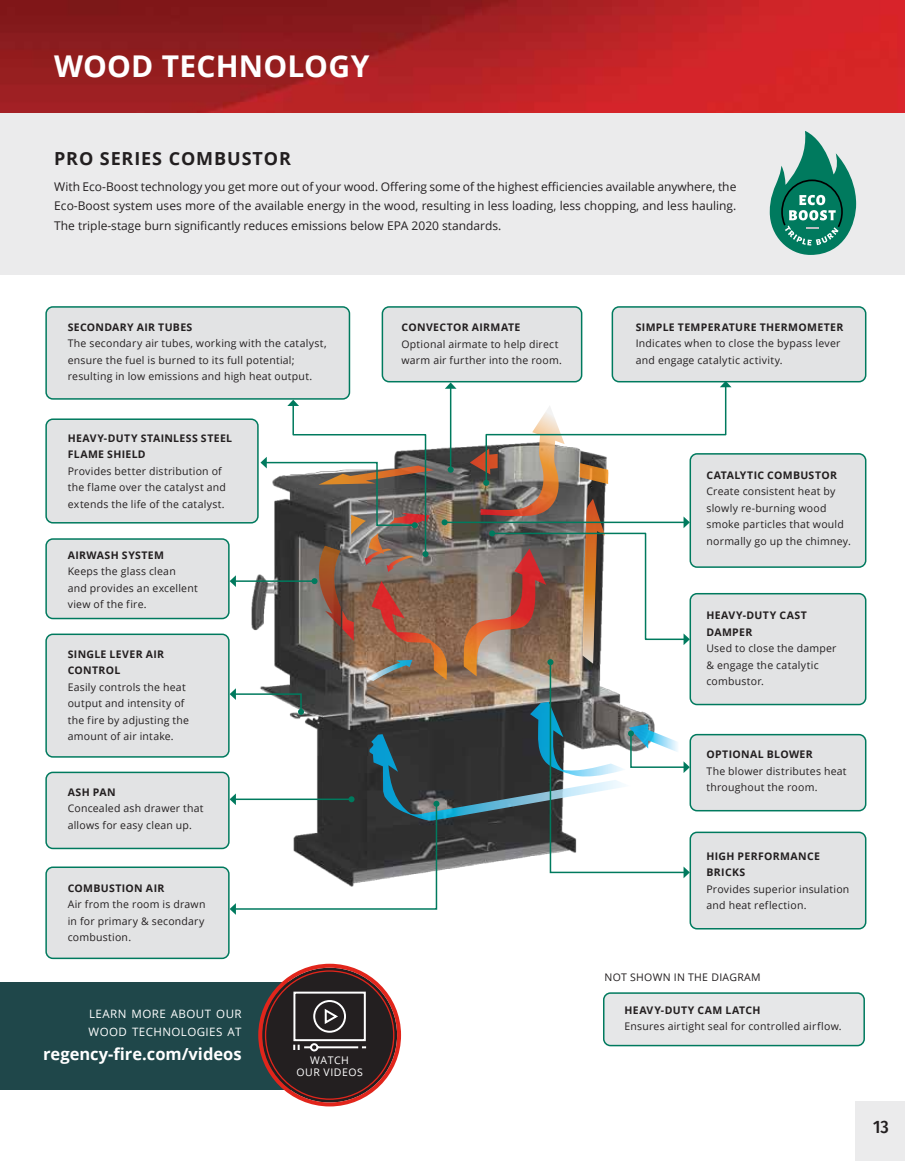
<style>
.page{position:relative;width:905px;height:1161px;background:#fff}
.page>*{position:absolute;margin:0;border:0;box-sizing:border-box;transform-origin:0 0}
.t1{font:700 30px "Open Sans";letter-spacing:.005em;color:#fff}
.t2{font:700 18px "Open Sans";letter-spacing:.05em;color:#231f20}
.t3{font:500 18px "Fira Sans Condensed";color:#231f20}
.t4{font:700 16.5px "Open Sans";color:#fff}
.t5{font:12px/19.5px "Open Sans";color:#231f20;text-align:justify}
.t6{font:11.55px/18px "Open Sans";letter-spacing:.035em;color:#fff}
.t7{font:10.5px/16.5px "Open Sans";letter-spacing:.02em;color:#231f20}
.t8{font:700 10.5px/16.5px "Open Sans";letter-spacing:.03em;color:#231f20}
.t9{font:10.5px/12.6px "Open Sans";letter-spacing:.05em;color:#fff;text-align:center}
</style>
<div class="page">
<div style="left:855px;top:1102px;width:49px;height:59px;background:#ebebec"></div>
<div style="left:0;top:88px;width:904px;height:187px;background:#ebebec"></div>
<svg style="left:769px;top:131px;width:87px;height:124px"></svg>
<img style="left:0;top:0;width:904px;height:113px">
<div style="left:603px;top:993px;width:261px;height:53px;background:#e6e7e8;border-radius:7px"></div>
<div style="left:603px;top:992px;width:261px;height:54px;border:2px solid #007a5e;border-radius:7px"></div>
<div style="left:0;top:983px;width:291px;height:107px;background:#1f474a"></div>
<div style="left:262px;top:968px;width:135px;height:134px;background:#231f20;border-radius:50%"></div>
<div style="left:258px;top:964px;width:143px;height:142px;border:4px solid #e1251b;border-radius:50%"></div>
<svg style="left:293px;top:991px;width:74px;height:61px"></svg>
<div style="left:46px;top:307px;width:303px;height:92px;background:#e2e3e4;border-radius:7px"></div>
<div style="left:45px;top:306px;width:305px;height:94px;border:2px solid #007a5e;border-radius:7px"></div>
<div style="left:690px;top:454px;width:175px;height:113px;background:#e2e3e4;border-radius:7px"></div>
<div style="left:689px;top:453px;width:177px;height:115px;border:2px solid #007a5e;border-radius:7px"></div>
<div style="left:690px;top:594px;width:175px;height:111px;background:#e2e3e4;border-radius:7px"></div>
<div style="left:689px;top:593px;width:177px;height:112px;border:2px solid #007a5e;border-radius:7px"></div>
<div style="left:612px;top:307px;width:253px;height:75px;background:#e2e3e4;border-radius:7px"></div>
<div style="left:611px;top:306px;width:255px;height:76px;border:2px solid #007a5e;border-radius:7px"></div>
<div style="left:46px;top:634px;width:183px;height:123px;background:#e2e3e4;border-radius:7px"></div>
<div style="left:45px;top:634px;width:185px;height:124px;border:2px solid #007a5e;border-radius:7px"></div>
<div style="left:382px;top:307px;width:199px;height:75px;background:#e2e3e4;border-radius:7px"></div>
<div style="left:381px;top:306px;width:201px;height:76px;border:2px solid #007a5e;border-radius:7px"></div>
<div style="left:46px;top:539px;width:183px;height:80px;background:#e2e3e4;border-radius:7px"></div>
<div style="left:45px;top:538px;width:185px;height:81px;border:2px solid #007a5e;border-radius:7px"></div>
<div style="left:46px;top:419px;width:212px;height:104px;background:#e2e3e4;border-radius:7px"></div>
<div style="left:45px;top:418px;width:214px;height:106px;border:2px solid #007a5e;border-radius:7px"></div>
<div style="left:690px;top:735px;width:175px;height:76px;background:#e2e3e4;border-radius:7px"></div>
<div style="left:689px;top:734px;width:177px;height:77px;border:2px solid #007a5e;border-radius:7px"></div>
<div style="left:46px;top:772px;width:183px;height:76px;background:#e2e3e4;border-radius:7px"></div>
<div style="left:45px;top:772px;width:185px;height:77px;border:2px solid #007a5e;border-radius:7px"></div>
<div style="left:690px;top:832px;width:175px;height:97px;background:#e2e3e4;border-radius:7px"></div>
<div style="left:689px;top:832px;width:177px;height:98px;border:2px solid #007a5e;border-radius:7px"></div>
<div style="left:46px;top:867px;width:183px;height:91px;background:#e2e3e4;border-radius:7px"></div>
<div style="left:45px;top:867px;width:185px;height:92px;border:2px solid #007a5e;border-radius:7px"></div>
<svg style="left:230px;top:381px;width:501px;height:534px"></svg>
<h1 class="t1" style="left:54px;top:45px;width:317px">WOOD TECHNOLOGY</h1>
<h2 class="t2" style="left:54px;top:146px;width:238px">PRO SERIES COMBUSTOR</h2>
<p class="t5" style="left:54px;top:176px;width:683px">With Eco-Boost technology you get more out of your wood. Offering some of the highest efficiencies available anywhere, the Eco-Boost system uses more of the available energy in the wood, resulting in less loading, less chopping, and less hauling.<br>The triple-stage burn significantly reduces emissions below EPA 2020 standards.</p>
<p class="t8" style="left:68px;top:319px;width:126px">SECONDARY AIR TUBES</p>
<p class="t7" style="left:68px;top:335px;width:260px">The secondary air tubes, working with the catalyst, ensure the fuel is burned to its full potential; resulting in low emissions and high heat output.</p>
<p class="t8" style="left:68px;top:429px;width:166px">HEAVY-DUTY STAINLESS STEEL<br>FLAME SHIELD</p>
<p class="t7" style="left:68px;top:462px;width:160px">Provides better distribution of the flame over the catalyst and extends the life of the catalyst.</p>
<p class="t8" style="left:68px;top:546px;width:98px">AIRWASH SYSTEM</p>
<p class="t7" style="left:68px;top:563px;width:131px">Keeps the glass clean<br>and provides an excellent view of the fire.</p>
<p class="t8" style="left:68px;top:646px;width:98px">SINGLE LEVER AIR<br>CONTROL</p>
<p class="t7" style="left:68px;top:679px;width:123px">Easily controls the heat output and intensity of the fire by adjusting the amount of air intake.</p>
<p class="t8" style="left:68px;top:784px;width:49px">ASH PAN</p>
<p class="t7" style="left:68px;top:800px;width:137px">Concealed ash drawer that allows for easy clean up.</p>
<p class="t8" style="left:68px;top:879px;width:98px">COMBUSTION AIR</p>
<p class="t7" style="left:68px;top:896px;width:139px;text-align:justify">Air from the room is drawn in for primary &amp; secondary combustion.</p>
<p class="t6" style="left:89px;top:1005px;width:154px">LEARN MORE ABOUT OUR<br>WOOD TECHNOLOGIES AT</p>
<h3 class="t4" style="left:43px;top:1043px;width:200px">regency-fire.com/videos</h3>
<p class="t9" style="left:296px;top:1053px;width:68px">WATCH<br>OUR VIDEOS</p>
<p class="t8" style="left:401px;top:319px;width:120px">CONVECTOR AIRMATE</p>
<p class="t7" style="left:401px;top:335px;width:162px">Optional airmate to help direct warm air further into the room.</p>
<p class="t8" style="left:635px;top:319px;width:209px">SIMPLE TEMPERATURE THERMOMETER</p>
<p class="t7" style="left:635px;top:335px;width:206px">Indicates when to close the bypass lever and engage catalytic activity.</p>
<p class="t8" style="left:706px;top:466px;width:132px">CATALYTIC COMBUSTOR</p>
<p class="t7" style="left:706px;top:483px;width:146px">Create consistent heat by slowly re-burning wood smoke particles that would normally go up the chimney.</p>
<p class="t8" style="left:706px;top:607px;width:102px">HEAVY-DUTY CAST<br>DAMPER</p>
<p class="t7" style="left:706px;top:640px;width:132px">Used to close the damper &amp; engage the catalytic combustor.</p>
<p class="t8" style="left:706px;top:746px;width:108px">OPTIONAL BLOWER</p>
<p class="t7" style="left:706px;top:762px;width:142px">The blower distributes heat throughout the room.</p>
<p class="t8" style="left:706px;top:848px;width:115px">HIGH PERFORMANCE<br>BRICKS</p>
<p class="t7" style="left:706px;top:881px;width:144px">Provides superior insulation and heat reflection.</p>
<p class="t7" style="left:604px;top:968px;width:157px">NOT SHOWN IN THE DIAGRAM</p>
<p class="t8" style="left:624px;top:1001px;width:137px">HEAVY-DUTY CAM LATCH</p>
<p class="t7" style="left:624px;top:1018px;width:218px">Ensures airtight seal for controlled airflow.</p>
<h2 class="t3" style="left:873px;top:1113px;width:17px">13</h2>
</div>
